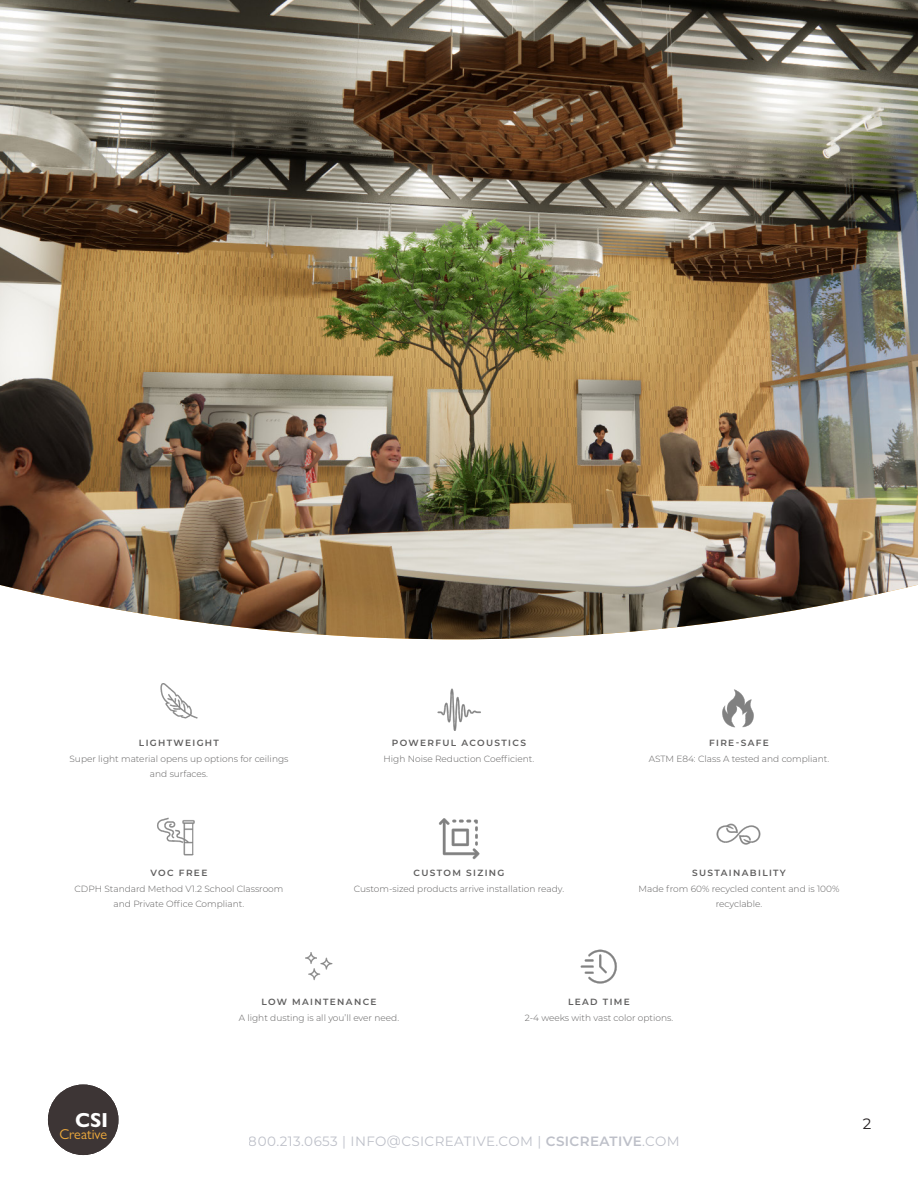
<style>
.page{position:relative;width:918px;height:1188px;background:#fff}
.page>*{position:absolute;margin:0;border:0;box-sizing:border-box;transform-origin:0 0}
.t1{font:700 20.4px "Gill Sans Nova";color:#fff}
.t2{font:15px "Montserrat";color:#231f20}
.t3{font:14.4px "Gill Sans Nova";color:#efaa3c}
.t4{font:13.5px "Montserrat";letter-spacing:.03em;color:#adb0bb}
.Body{font:300 9px/15px "Montserrat";color:#5f5e5e;text-align:center}
.Label{font:600 9px "Montserrat";letter-spacing:.15em;color:#5f5e5e}
.s1{font-weight:600}
</style>
<div class="page">
<svg style="left:47px;top:1084px;width:72px;height:72px"></svg>
<img style="left:160px;top:684px;width:38px;height:35px">
<img style="left:716px;top:823px;width:45px;height:22px">
<img style="left:438px;top:818px;width:42px;height:42px">
<img style="left:305px;top:952px;width:28px;height:29px">
<img style="left:437px;top:688px;width:44px;height:43px">
<img style="left:157px;top:818px;width:38px;height:38px">
<img style="left:722px;top:689px;width:32px;height:39px">
<img style="left:580px;top:949px;width:37px;height:35px">
<img style="left:0;top:0;width:918px;height:639px">
<p class="Label" style="left:139px;top:737px;width:82px">LIGHTWEIGHT</p>
<p class="Body" style="left:69px;top:751px;width:221px">Super light material opens up options for ceilings and surfaces.</p>
<p class="Label" style="left:392px;top:737px;width:136px">POWERFUL ACOUSTICS</p>
<p class="Body" style="left:384px;top:751px;width:152px">High Noise Reduction Coefficient.</p>
<p class="Label" style="left:709px;top:737px;width:61px">FIRE-SAFE</p>
<p class="Body" style="left:649px;top:751px;width:182px">ASTM E84: Class A tested and compliant.</p>
<p class="Label" style="left:151px;top:866px;width:58px">VOC FREE</p>
<p class="Body" style="left:75px;top:881px;width:210px">CDPH Standard Method V1.2 School Classroom and Private Office Compliant.</p>
<p class="Label" style="left:414px;top:866px;width:92px">CUSTOM SIZING</p>
<p class="Body" style="left:354px;top:881px;width:212px">Custom-sized products arrive installation ready.</p>
<p class="Label" style="left:692px;top:866px;width:95px">SUSTAINABILITY</p>
<p class="Body" style="left:639px;top:881px;width:202px">Made from 60% recycled content and is 100% recyclable.</p>
<h1 class="t1" style="left:75px;top:1107px;width:34px">CSI</h1>
<h3 class="t3" style="left:59px;top:1125px;width:49px">Creative</h3>
<p class="Label" style="left:261px;top:996px;width:117px">LOW MAINTENANCE</p>
<p class="Body" style="left:239px;top:1010px;width:162px">A light dusting is all you’ll ever need.</p>
<p class="Label" style="left:568px;top:996px;width:63px">LEAD TIME</p>
<p class="Body" style="left:525px;top:1010px;width:150px">2-4 weeks with vast color options.</p>
<h3 class="t4" style="left:249px;top:1132px;width:432px">800.213.0653 | INFO@CSICREATIVE.COM | <span class="s1">CSICREATIVE</span>.COM</h3>
<h2 class="t2" style="left:863px;top:1113px;width:10px">2</h2>
</div>
